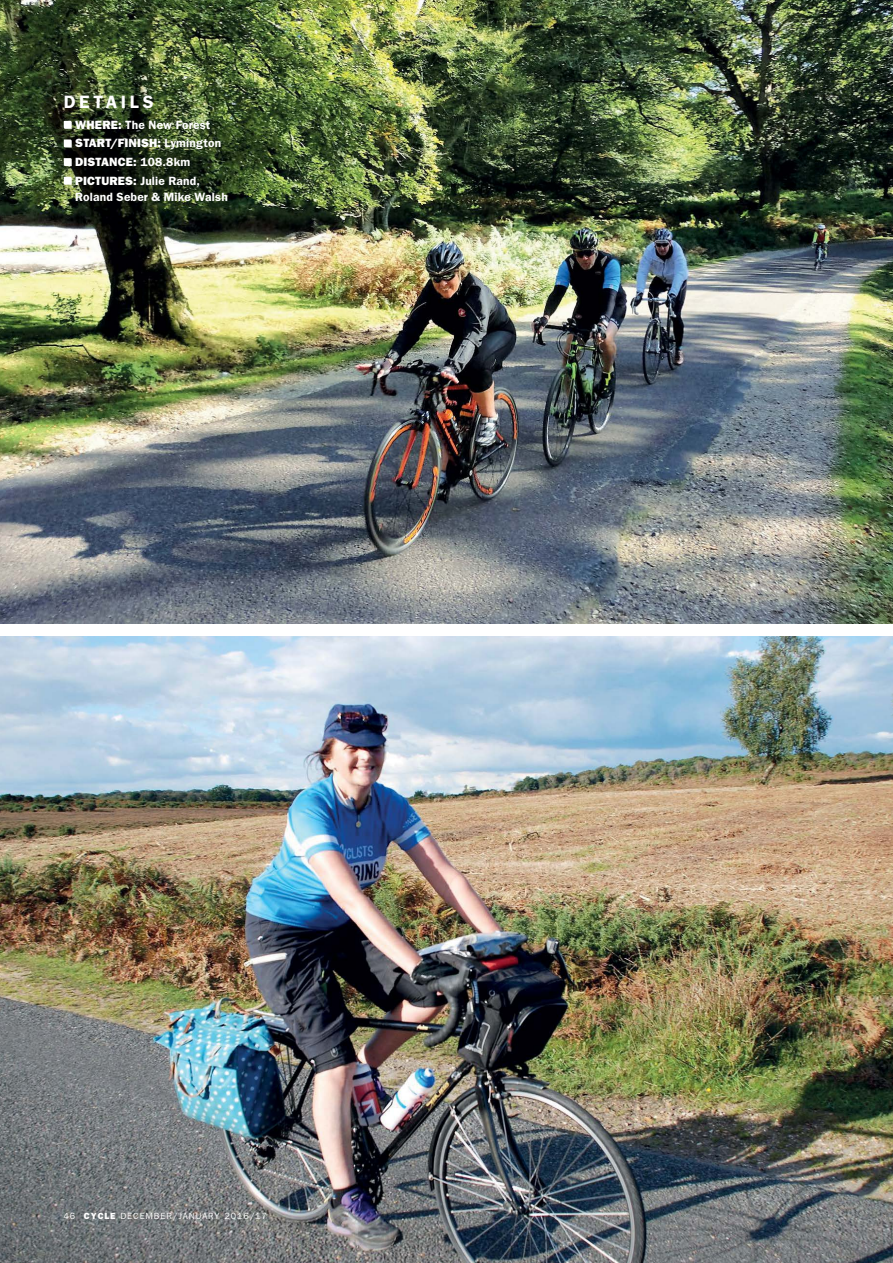
<style>
.page{position:relative;width:893px;height:1263px;background:#fff}
.page>*{position:absolute;margin:0;border:0;box-sizing:border-box;transform-origin:0 0}
.CTC_GREAT_RIDES_INFO{font:600 18px "Franklin Gothic";letter-spacing:.2em;color:#fff}
.CTC_GREAT_RIDES_INFO-2{font:600 12px/16.5px "Franklin Gothic";letter-spacing:.015em;color:#fff}
.CTC_GREAT_RIDES_INFO-3{font:800 12px "Franklin Gothic";letter-spacing:.01em;color:#fff}
.t1{font:9px "Franklin Gothic";letter-spacing:.1em;color:#fff}
.s1{font-weight:800}
.s2{font-weight:600}
</style>
<div class="page">
<img style="left:0;top:0;width:893px;height:624px">
<img style="left:0;top:637px;width:893px;height:626px">
<div style="left:27px;top:58px;width:233px;height:180px;background:#000;opacity:.75"></div>
<svg style="left:64px;top:121px;width:8px;height:8px"></svg>
<svg style="left:64px;top:139px;width:8px;height:8px"></svg>
<svg style="left:64px;top:158px;width:8px;height:8px"></svg>
<svg style="left:64px;top:177px;width:8px;height:8px"></svg>
<p class="CTC_GREAT_RIDES_INFO" style="left:64px;top:91px;width:91px">DETAILS</p>
<p class="CTC_GREAT_RIDES_INFO-2" style="left:75px;top:116px;width:137px"><span class="s1">WHERE:</span> The New Forest</p>
<p class="CTC_GREAT_RIDES_INFO-3" style="left:75px;top:136px;width:147px">START/FINISH: <span class="s2">Lymington</span></p>
<p class="CTC_GREAT_RIDES_INFO-3" style="left:75px;top:155px;width:117px">DISTANCE: <span class="s2">108.8km</span></p>
<p class="CTC_GREAT_RIDES_INFO-2" style="left:75px;top:172px;width:154px"><span class="s1">PICTURES:</span> Julie Rand,<br>Roland Seber &amp; Mike Walsh</p>
<p class="t1" style="left:64px;top:1211px;width:205px">46 <span class="s1">CYCLE</span> DECEMBER/JANUARY 2016/17</p>
</div>
